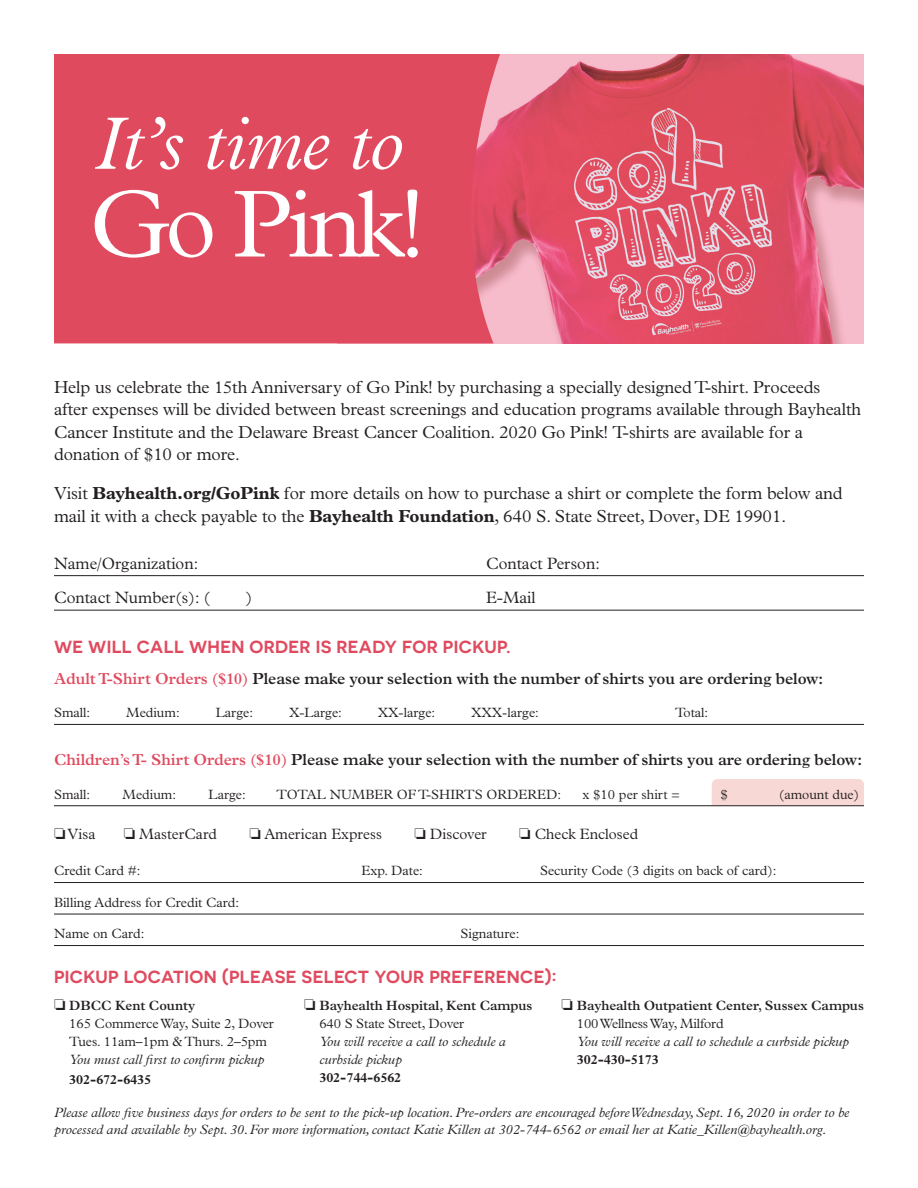
<style>
.page{position:relative;width:918px;height:1188px;background:#fff}
.page>*{position:absolute;margin:0;border:0;box-sizing:border-box;transform-origin:0 0}
.t1{font:300 96px "Plantin";letter-spacing:-.05em;color:#fff}
.t2{font:italic 300 74.85px "Plantin";letter-spacing:-.01em;color:#fff}
.t3{font:300 17.55px/22.5px "Plantin";letter-spacing:-.005em;color:#231f20}
.t4{font:600 17.55px "Novecentosanswide";letter-spacing:.02em;color:#e04a5f}
.t5{font:300 16.5px "Plantin";color:#231f20}
.t6{font:600 16.05px "Plantin";letter-spacing:-.005em;color:#231f20}
.t7{font:300 15px "Plantin";color:#231f20}
.t8{font:italic 300 13.5px/18px "Plantin";color:#231f20}
.t9{font:300 13.5px/18px "Plantin";color:#231f20}
.t10{font:600 13.5px/18px "Plantin";letter-spacing:-.005em;color:#231f20}
.t11{font:700 13.5px "Plantin";letter-spacing:-.005em;color:#231f20}
.s1{font-weight:700}
.s2{color:#e04a5f}
.s3{font-weight:600}
.s4{font-weight:300}
</style>
<div class="page">
<img style="left:500px;top:55px;width:363px;height:288px">
<div style="left:712px;top:779px;width:152px;height:26px;background:#f8d8d4"></div>
<hr style="left:54px;top:575px;width:810px;height:1px;background:#231f20">
<hr style="left:54px;top:610px;width:810px;height:1px;background:#231f20">
<hr style="left:54px;top:724px;width:810px;height:1px;background:#231f20">
<hr style="left:54px;top:805px;width:810px;height:1px;background:#231f20">
<hr style="left:54px;top:882px;width:810px;height:1px;background:#231f20">
<hr style="left:54px;top:914px;width:810px;height:1px;background:#231f20">
<hr style="left:54px;top:945px;width:810px;height:1px;background:#231f20">
<div style="left:54px;top:54px;width:446px;height:289px;background:#e04a5f"></div>
<h2 class="t2" style="left:94px;top:102px;width:310px">It’s time to</h2>
<h1 class="t1" style="left:89px;top:169px;width:338px">Go Pink!</h1>
<p class="t3" style="left:54px;top:376px;width:809px">Help us celebrate the 15th Anniversary of Go Pink! by purchasing a specially designed T-shirt. Proceeds<br>after expenses will be divided between breast screenings and education programs available through Bayhealth Cancer Institute and the Delaware Breast Cancer Coalition. 2020 Go Pink! T-shirts are available for a donation of $10 or more.</p>
<p class="t3" style="left:54px;top:482px;width:790px">Visit <span class="s1">Bayhealth.org/GoPink</span> for more details on how to purchase a shirt or complete the form below and mail it with a check payable to the <span class="s1">Bayhealth Foundation</span>, 640 S. State Street, Dover, DE 19901.</p>
<p class="t5" style="left:54px;top:554px;width:146px">Name/Organization:</p>
<p class="t5" style="left:486px;top:554px;width:115px">Contact Person:</p>
<p class="t5" style="left:54px;top:588px;width:158px">Contact Number(s): (</p>
<p class="t5" style="left:246px;top:588px;width:8px">)</p>
<p class="t5" style="left:486px;top:588px;width:51px">E-Mail</p>
<p class="t4" style="left:54px;top:636px;width:458px">WE WILL CALL WHEN ORDER IS READY FOR PICKUP.</p>
<p class="t6" style="left:54px;top:669px;width:771px"><span class="s2">Adult T-Shirt Orders ($10)</span> Please make your selection with the number of shirts you are ordering below:</p>
<p class="t9" style="left:54px;top:704px;width:38px">Small:</p>
<p class="t9" style="left:126px;top:704px;width:55px">Medium:</p>
<p class="t9" style="left:216px;top:704px;width:39px">Large:</p>
<p class="t9" style="left:289px;top:704px;width:54px">X-Large:</p>
<p class="t9" style="left:378px;top:704px;width:59px">XX-large:</p>
<p class="t9" style="left:471px;top:704px;width:69px">XXX-large:</p>
<p class="t9" style="left:675px;top:704px;width:35px">Total:</p>
<p class="t6" style="left:54px;top:750px;width:810px"><span class="s2">Children’s T- Shirt Orders ($10)</span> Please make your selection with the number of shirts you are ordering below:</p>
<p class="t9" style="left:54px;top:785px;width:38px">Small:</p>
<p class="t9" style="left:123px;top:785px;width:55px">Medium:</p>
<p class="t9" style="left:208px;top:785px;width:39px">Large:</p>
<p class="t9" style="left:276px;top:785px;width:286px">TOTAL NUMBER OF T-SHIRTS ORDERED:</p>
<p class="t9" style="left:583px;top:785px;width:99px">x $10 per shirt =</p>
<p class="t9" style="left:720px;top:785px;width:9px">$</p>
<p class="t9" style="left:779px;top:785px;width:82px">(amount due)</p>
<p class="t7" style="left:54px;top:825px;width:43px">□ Visa</p>
<p class="t7" style="left:124px;top:825px;width:95px">□ MasterCard</p>
<p class="t7" style="left:249px;top:825px;width:134px">□ American Express</p>
<p class="t7" style="left:414px;top:825px;width:74px">□ Discover</p>
<p class="t7" style="left:519px;top:825px;width:120px">□ Check Enclosed</p>
<p class="t9" style="left:54px;top:862px;width:88px">Credit Card #:</p>
<p class="t9" style="left:362px;top:862px;width:63px">Exp. Date:</p>
<p class="t9" style="left:540px;top:862px;width:238px">Security Code (3 digits on back of card):</p>
<p class="t9" style="left:54px;top:893px;width:187px">Billing Address for Credit Card:</p>
<p class="t9" style="left:54px;top:925px;width:92px">Name on Card:</p>
<p class="t9" style="left:460px;top:925px;width:60px">Signature:</p>
<p class="t4" style="left:54px;top:966px;width:504px">PICKUP LOCATION (PLEASE SELECT YOUR PREFERENCE):</p>
<p class="t9" style="left:69px;top:997px;width:206px;text-indent:-15px">□ <span class="s3">DBCC Kent County<br></span>165 Commerce Way, Suite 2, Dover<br>Tues. 11am–1pm &amp; Thurs. 2–5pm</p>
<p class="t8" style="left:69px;top:1051px;width:196px">You must call first to confirm pickup</p>
<p class="t11" style="left:69px;top:1071px;width:83px">302-672-6435</p>
<p class="t10" style="left:319px;top:997px;width:215px;text-indent:-15px">□ Bayhealth Hospital, Kent Campus<br><span class="s4">640 S State Street, Dover</span></p>
<p class="t8" style="left:319px;top:1033px;width:188px">You will receive a call to schedule a curbside pickup</p>
<p class="t11" style="left:319px;top:1069px;width:83px">302-744-6562</p>
<p class="t10" style="left:577px;top:997px;width:289px;text-indent:-15px">□ Bayhealth Outpatient Center, Sussex Campus<br><span class="s4">100 Wellness Way, Milford</span></p>
<p class="t8" style="left:577px;top:1033px;width:274px">You will receive a call to schedule a curbside pickup</p>
<p class="t11" style="left:577px;top:1051px;width:83px">302-430-5173</p>
<p class="t8" style="left:54px;top:1105px;width:797px;line-height:16.5px">Please allow five business days for orders to be sent to the pick-up location. Pre-orders are encouraged before Wednesday, Sept. 16, 2020 in order to be processed and available by Sept. 30. For more information, contact Katie Killen at 302-744-6562 or email her at Katie_Killen@bayhealth.org.</p>
</div>
